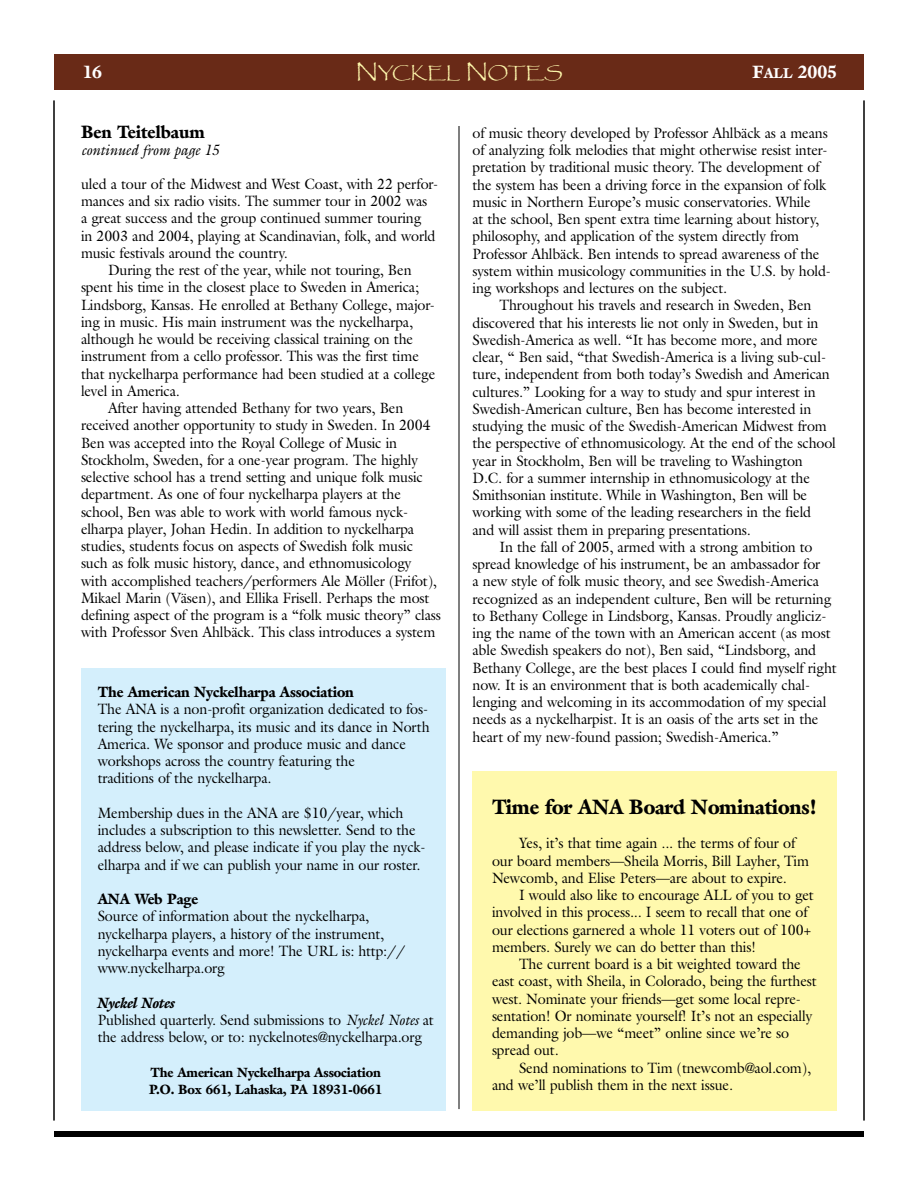
<style>
.page{position:relative;width:918px;height:1188px;background:#fff}
.page>*{position:absolute;margin:0;border:0;box-sizing:border-box;transform-origin:0 0}
.t1{font:900 21px "Galliard";letter-spacing:-.015em;color:#000;scale:.95 1}
.t2{font:19.2px "Papyrus ICG SC800";letter-spacing:-.015em;color:#fff9ad;scale:1.2 1}
.t3{font:900 18px "Galliard";letter-spacing:-.01em;color:#000;scale:.95 1}
.t4{font:900 18px "Galliard";letter-spacing:-.01em;color:#fff;scale:.95 1}
.t5{font:15px/17.2px "Galliard";letter-spacing:-.01em;color:#000;scale:.95 1}
.t6{font:900 15px "Galliard";letter-spacing:-.01em;color:#000;scale:.95 1}
.t7{font:italic 15px "Galliard";letter-spacing:-.01em;color:#000;scale:.95 1}
.t8{font:900 13.5px/17.2px "Galliard";letter-spacing:-.01em;color:#000;scale:.95 1}
.s1{font-size:24px}
.s2{font-size:14.4px}
.s3{font-weight:900;font-style:italic}
.s4{font-style:italic}
</style>
<div class="page">
<div style="left:54px;top:54px;width:810px;height:36px;background:#692a17"></div>
<div style="left:54px;top:1131px;width:810px;height:6px;background:#000"></div>
<div style="left:473px;top:771px;width:364px;height:340px;background:#fff9ad"></div>
<hr style="left:54px;top:100px;width:1px;height:1020px;background:#000">
<hr style="left:864px;top:100px;width:1px;height:1020px;background:#000">
<div style="left:81px;top:668px;width:365px;height:443px;background:#d4effc"></div>
<hr style="left:459px;top:126px;width:1px;height:983px;background:#000">
<p class="t4" style="left:82px;top:61px;width:21px">16</p>
<p class="t2" style="left:356px;top:60px;width:174px"><span class="s1">N</span>YCKEL <span class="s1">N</span>OTES</p>
<p class="t4" style="left:753px;top:61px;width:90px">F<span class="s2">all</span> 2005</p>
<p class="t3" style="left:81px;top:121px;width:132px">Ben Teitelbaum</p>
<p class="t7" style="left:81px;top:141px;width:147px">continued from page 15</p>
<p class="t5" style="left:81px;top:175px;width:378px">uled a tour of the Midwest and West Coast, with 22 perfor-</p>
<p class="t5" style="left:81px;top:192px;width:366px">mances and six radio visits. The summer tour in 2002 was</p>
<p class="t5" style="left:81px;top:209px;width:360px">a great success and the group continued summer touring</p>
<p class="t5" style="left:81px;top:227px;width:375px">in 2003 and 2004, playing at Scandinavian, folk, and world</p>
<p class="t5" style="left:81px;top:244px;width:219px">music festivals around the country.</p>
<p class="t5" style="left:108px;top:261px;width:321px">During the rest of the year, while not touring, Ben</p>
<p class="t5" style="left:81px;top:278px;width:357px">spent his time in the closest place to Sweden in America;</p>
<p class="t5" style="left:81px;top:296px;width:374px">Lindsborg, Kansas. He enrolled at Bethany College, major-</p>
<p class="t5" style="left:81px;top:313px;width:351px">ing in music. His main instrument was the nyckelharpa,</p>
<p class="t5" style="left:81px;top:330px;width:351px">although he would be receiving classical training on the</p>
<p class="t5" style="left:81px;top:347px;width:357px">instrument from a cello professor. This was the first time</p>
<p class="t5" style="left:81px;top:365px;width:374px">that nyckelharpa performance had been studied at a college</p>
<p class="t5" style="left:81px;top:382px;width:106px">level in America.</p>
<p class="t5" style="left:108px;top:399px;width:312px">After having attended Bethany for two years, Ben</p>
<p class="t5" style="left:81px;top:416px;width:370px">received another opportunity to study in Sweden. In 2004</p>
<p class="t5" style="left:81px;top:434px;width:334px">Ben was accepted into the Royal College of Music in</p>
<p class="t5" style="left:81px;top:451px;width:356px">Stockholm, Sweden, for a one-year program. The highly</p>
<p class="t5" style="left:81px;top:468px;width:361px">selective school has a trend setting and unique folk music</p>
<p class="t5" style="left:81px;top:485px;width:338px">department. As one of four nyckelharpa players at the</p>
<p class="t5" style="left:81px;top:503px;width:346px">school, Ben was able to work with world famous nyck-</p>
<p class="t5" style="left:81px;top:520px;width:352px">elharpa player, Johan Hedin. In addition to nyckelharpa</p>
<p class="t5" style="left:81px;top:537px;width:351px">studies, students focus on aspects of Swedish folk music</p>
<p class="t5" style="left:81px;top:554px;width:349px">such as folk music history, dance, and ethnomusicology</p>
<p class="t5" style="left:81px;top:572px;width:376px">with accomplished teachers/performers Ale Möller (Frifot),</p>
<p class="t5" style="left:81px;top:589px;width:368px">Mikael Marin (Väsen), and Ellika Frisell. Perhaps the most</p>
<p class="t5" style="left:81px;top:606px;width:380px">defining aspect of the program is a “folk music theory” class</p>
<p class="t5" style="left:81px;top:623px;width:374px">with Professor Sven Ahlbäck. This class introduces a system</p>
<p class="t6" style="left:98px;top:683px;width:271px">The American Nyckelharpa Association</p>
<p class="t5" style="left:98px;top:700px;width:351px">The ANA is a non-profit organization dedicated to fos&shy;tering the nyckelharpa, its music and its dance in North America. We sponsor and produce music and dance workshops across the country featuring the<br>traditions of the nyckelharpa.</p>
<p class="t5" style="left:98px;top:804px;width:347px">Membership dues in the ANA are $10/year, which includes a subscription to this newsletter. Send to the address below, and please indicate if you play the nyck&shy;elharpa and if we can publish your name in our roster.</p>
<p class="t6" style="left:98px;top:890px;width:107px">ANA Web Page</p>
<p class="t5" style="left:98px;top:907px;width:325px">Source of information about the nyckelharpa, nyckelharpa players, a history of the instrument, nyckelharpa events and more! The URL is: http:// www.nyckelharpa.org</p>
<p class="t5" style="left:98px;top:994px;width:355px"><span class="s3">Nyckel Notes<br></span>Published quarterly. Send submissions to <span class="s4">Nyckel Notes</span> at the address below, or to: nyckelnotes@nyckelharpa.org</p>
<p class="t8" style="left:149px;top:1064px;width:247px">The American Nyckelharpa Association<br>P.O. Box 66 1, Lahaska, PA 1893 1-066 1</p>
<p class="t5" style="left:473px;top:124px;width:379px">of music theory developed by Professor Ahlbäck as a means of analyzing folk melodies that might otherwise resist inter&shy;pretation by traditional music theory. The development of the system has been a driving force in the expansion of folk music in Northern Europe’s music conservatories. While<br>at the school, Ben spent extra time learning about history, philosophy, and application of the system directly from Professor Ahlbäck. Ben intends to spread awareness of the system within musicology communities in the U.S. by hold&shy;ing workshops and lectures on the subject.</p>
<p class="t5" style="left:500px;top:296px;width:330px">Throughout his travels and research in Sweden, Ben</p>
<p class="t5" style="left:473px;top:314px;width:366px">discovered that his interests lie not only in Sweden, but in</p>
<p class="t5" style="left:473px;top:331px;width:365px">Swedish-America as well. “It has become more, and more</p>
<p class="t5" style="left:473px;top:348px;width:374px">clear, “ Ben said, “that Swedish-America is a living sub-cul-</p>
<p class="t5" style="left:473px;top:365px;width:378px">ture, independent from both today’s Swedish and American</p>
<p class="t5" style="left:473px;top:383px;width:363px">cultures.” Looking for a way to study and spur interest in</p>
<p class="t5" style="left:473px;top:400px;width:358px">Swedish-American culture, Ben has become interested in</p>
<p class="t5" style="left:473px;top:417px;width:374px">studying the music of the Swedish-American Midwest from</p>
<p class="t5" style="left:473px;top:434px;width:384px">the perspective of ethnomusicology. At the end of the school</p>
<p class="t5" style="left:473px;top:452px;width:349px">year in Stockholm, Ben will be traveling to Washington</p>
<p class="t5" style="left:473px;top:469px;width:357px">D.C. for a summer internship in ethnomusicology at the</p>
<p class="t5" style="left:473px;top:486px;width:354px">Smithsonian institute. While in Washington, Ben will be</p>
<p class="t5" style="left:473px;top:503px;width:358px">working with some of the leading researchers in the field</p>
<p class="t5" style="left:473px;top:521px;width:295px">and will assist them in preparing presentations.</p>
<p class="t5" style="left:500px;top:538px;width:331px">In the fall of 2005, armed with a strong ambition to</p>
<p class="t5" style="left:473px;top:555px;width:368px">spread knowledge of his instrument, be an ambassador for</p>
<p class="t5" style="left:473px;top:572px;width:366px">a new style of folk music theory, and see Swedish-America</p>
<p class="t5" style="left:473px;top:590px;width:379px">recognized as an independent culture, Ben will be returning</p>
<p class="t5" style="left:473px;top:607px;width:374px">to Bethany College in Lindsborg, Kansas. Proudly angliciz-</p>
<p class="t5" style="left:473px;top:624px;width:378px">ing the name of the town with an American accent (as most</p>
<p class="t5" style="left:473px;top:641px;width:363px">able Swedish speakers do not), Ben said, “Lindsborg, and</p>
<p class="t5" style="left:473px;top:659px;width:385px">Bethany College, are the best places I could find myself right</p>
<p class="t5" style="left:473px;top:676px;width:357px">now. It is an environment that is both academically chal-</p>
<p class="t5" style="left:473px;top:693px;width:374px">lenging and welcoming in its accommodation of my special</p>
<p class="t5" style="left:473px;top:710px;width:366px">needs as a nyckelharpist. It is an oasis of the arts set in the</p>
<p class="t5" style="left:473px;top:728px;width:324px">heart of my new-found passion; Swedish-America.”</p>
<h1 class="t1" style="left:492px;top:794px;width:344px">Time for ANA Board Nominations!</h1>
<p class="t5" style="left:492px;top:835px;width:335px;text-indent:27px">Yes, it’s that time again ... the terms of four of our board members—Sheila Morris, Bill Layher, Tim<br>Newcomb, and Elise Peters—are about to expire.</p>
<p class="t5" style="left:492px;top:886px;width:340px;text-indent:27px">I would also like to encourage ALL of you to get involved in this process... I seem to recall that one of our elections garnered a whole 11 voters out of 100+ members. Surely we can do better than this!</p>
<p class="t5" style="left:492px;top:955px;width:343px;text-indent:27px">The current board is a bit weighted toward the east coast, with Sheila, in Colorado, being the furthest west. Nominate your friends—get some local repre&shy;sentation! Or nominate yourself! It’s not an especially demanding job—we “meet” online since we’re so spread out.</p>
<p class="t5" style="left:492px;top:1059px;width:337px;text-indent:27px">Send nominations to Tim (tnewcomb@aol.com), and we’ll publish them in the next issue.</p>
</div>
